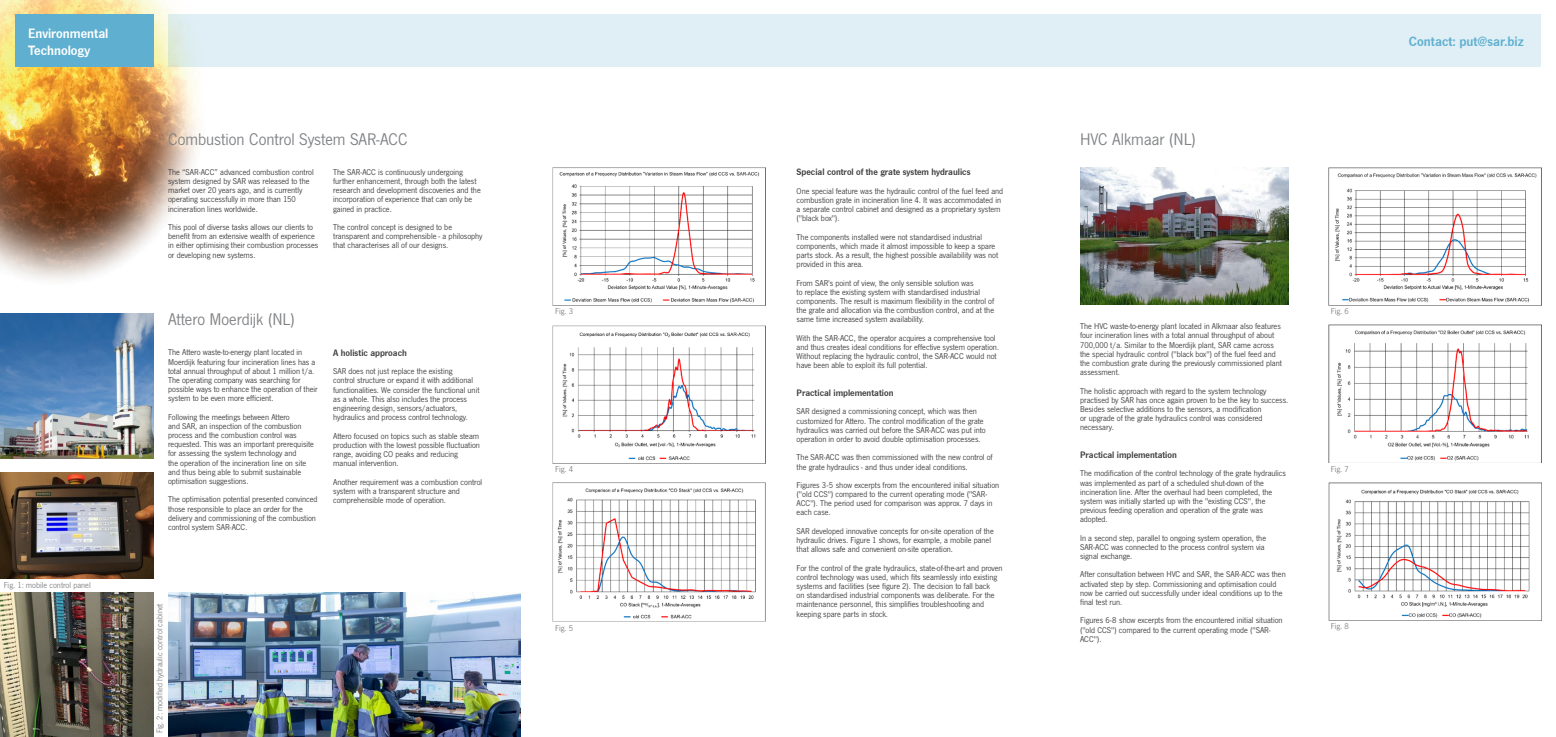
<style>
.page{position:relative;width:1556px;height:737px;background:#fff}
.page>*{position:absolute;margin:0;border:0;box-sizing:border-box;transform-origin:0 0}
.t1{font:17.5px "News Got T";color:#808285}
.t2{font:600 14px/16.8px "News Got T";color:#fff}
.t3{font:600 14px "News Got T";color:#5eafd0}
.t4{font:600 9.62px "News Got T";color:#3e3e3f}
.t5{font:8.75px/9.2px "News Got T";color:#3e3e3f}
.t6{font:8.75px "News Got T";color:#808285}
</style>
<div class="page">
<img style="left:0;top:0;width:298px;height:314px">
<div style="left:15px;top:15px;width:139px;height:52px;background:#5eafd0"></div>
<div style="left:168px;top:15px;width:1372px;height:52px;background:#dfeff5"></div>
<img style="left:0;top:314px;width:154px;height:144px">
<img style="left:168px;top:592px;width:352px;height:145px">
<img style="left:0;top:472px;width:154px;height:106px">
<img style="left:0;top:592px;width:154px;height:145px">
<img style="left:1080px;top:167px;width:207px;height:137px">
<img style="left:1328px;top:167px;width:212px;height:138px">
<img style="left:1328px;top:324px;width:212px;height:138px">
<img style="left:1328px;top:482px;width:212px;height:138px">
<img style="left:552px;top:167px;width:213px;height:138px">
<img style="left:552px;top:325px;width:213px;height:138px">
<img style="left:552px;top:483px;width:213px;height:138px">
<h2 class="t2" style="left:28px;top:25px;width:82px">Environmental<br>Technology</h2>
<h2 class="t3" style="left:1408px;top:33px;width:116px">Contact: put@sar.biz</h2>
<p class="t6" style="left:4px;top:580px;width:89px">Fig. 1: mobile control panel</p>
<h1 class="t1" style="left:168px;top:129px;width:241px">Combustion Control System SAR-ACC</h1>
<p class="t5" style="left:168px;top:167px;width:147px">The “SAR-ACC” advanced combustion control system designed by SAR was released to the market over 20 years ago, and is currently operating successfully in more than 150 incineration lines worldwide.</p>
<p class="t5" style="left:168px;top:222px;width:152px">This pool of diverse tasks allows our clients to benefit from an extensive wealth of experience in either optimising their combustion processes or developing new systems.</p>
<p class="t5" style="left:333px;top:167px;width:149px">The SAR-ACC is continuously undergoing further enhancement, through both the latest research and development discoveries and the incorporation of experience that can only be gained in practice.</p>
<p class="t5" style="left:333px;top:222px;width:151px">The control concept is designed to be transparent and comprehensible - a philosophy that characterises all of our designs.</p>
<h1 class="t1" style="left:168px;top:310px;width:128px">Attero Moerdijk (NL)</h1>
<p class="t5" style="left:168px;top:347px;width:151px">The Attero waste-to-energy plant located in Moerdijk featuring four incineration lines has a total annual throughput of about 1 million t/a.<br>The operating company was searching for possible ways to enhance the operation of their system to be even more efficient.</p>
<p class="t5" style="left:168px;top:412px;width:147px">Following the meetings between Attero<br>and SAR, an inspection of the combustion process and the combustion control was requested. This was an important prerequisite for assessing the system technology and<br>the operation of the incineration line on site and thus being able to submit sustainable optimisation suggestions.</p>
<p class="t5" style="left:168px;top:494px;width:151px">The optimisation potential presented convinced those responsible to place an order for the delivery and commissioning of the combustion control system SAR-ACC.</p>
<p class="t4" style="left:333px;top:347px;width:75px">A holistic approach</p>
<p class="t5" style="left:333px;top:366px;width:148px">SAR does not just replace the existing<br>control structure or expand it with additional functionalities. We consider the functional unit as a whole. This also includes the process engineering design, sensors/actuators, hydraulics and process control technology.</p>
<p class="t5" style="left:333px;top:431px;width:148px">Attero focused on topics such as stable steam production with the lowest possible fluctuation range, avoiding CO peaks and reducing manual intervention.</p>
<p class="t5" style="left:333px;top:477px;width:150px">Another requirement was a combustion control system with a transparent structure and comprehensible mode of operation.</p>
<p class="t6" style="left:155px;top:733px;width:131px;rotate:-90deg">Fig. 2: modified hydraulic control cabinet</p>
<p class="t6" style="left:555px;top:306px;width:19px">Fig. 3</p>
<p class="t6" style="left:555px;top:464px;width:19px">Fig. 4</p>
<p class="t6" style="left:555px;top:623px;width:19px">Fig. 5</p>
<p class="t4" style="left:796px;top:166px;width:175px">Special control of the grate system hydraulics</p>
<p class="t5" style="left:796px;top:186px;width:208px">One special feature was the hydraulic control of the fuel feed and combustion grate in incineration line 4. It was accommodated in a separate control cabinet and designed as a proprietary system ("black box").</p>
<p class="t5" style="left:796px;top:232px;width:203px">The components installed were not standardised industrial components, which made it almost impossible to keep a spare parts stock. As a result, the highest possible availability was not provided in this area.</p>
<p class="t5" style="left:796px;top:278px;width:199px">From SAR's point of view, the only sensible solution was<br>to replace the existing system with standardised industrial components. The result is maximum flexibility in the control of the grate and allocation via the combustion control, and at the same time increased system availability.</p>
<p class="t5" style="left:796px;top:333px;width:204px">With the SAR-ACC, the operator acquires a comprehensive tool and thus creates ideal conditions for effective system operation.<br>Without replacing the hydraulic control, the SAR-ACC would not have been able to exploit its full potential.</p>
<p class="t4" style="left:796px;top:387px;width:98px">Practical implementation</p>
<p class="t5" style="left:796px;top:406px;width:190px">SAR designed a commissioning concept, which was then customized for Attero. The control modification of the grate hydraulics was carried out before the SAR-ACC was put into operation in order to avoid double optimisation processes.</p>
<p class="t5" style="left:796px;top:452px;width:197px">The SAR-ACC was then commissioned with the new control of the grate hydraulics - and thus under ideal conditions.</p>
<p class="t5" style="left:796px;top:480px;width:204px">Figures 3-5 show excerpts from the encountered initial situation ("old CCS") compared to the current operating mode ("SAR-ACC"). The period used for comparison was approx. 7 days in each case.</p>
<p class="t5" style="left:796px;top:526px;width:199px">SAR developed innovative concepts for on-site operation of the hydraulic drives. Figure 1 shows, for example, a mobile panel that allows safe and convenient on-site operation.</p>
<p class="t5" style="left:796px;top:563px;width:207px">For the control of the grate hydraulics, state-of-the-art and proven control technology was used, which fits seamlessly into existing systems and facilities (see figure 2). The decision to fall back<br>on standardised industrial components was deliberate. For the maintenance personnel, this simplifies troubleshooting and keeping spare parts in stock.</p>
<h1 class="t1" style="left:1079px;top:129px;width:117px">HVC Alkmaar (NL)</h1>
<p class="t5" style="left:1079px;top:321px;width:203px">The HVC waste-to-energy plant located in Alkmaar also features four incineration lines with a total annual throughput of about 700,000 t/a. Similar to the Moerdijk plant, SAR came across the special hydraulic control ("black box") of the fuel feed and the combustion grate during the previously commissioned plant assessment.</p>
<p class="t5" style="left:1079px;top:386px;width:210px">The holistic approach with regard to the system technology practised by SAR has once again proven to be the key to success.<br>Besides selective additions to the sensors, a modification<br>or upgrade of the grate hydraulics control was considered necessary.</p>
<p class="t4" style="left:1079px;top:449px;width:98px">Practical implementation</p>
<p class="t5" style="left:1079px;top:468px;width:207px">The modification of the control technology of the grate hydraulics was implemented as part of a scheduled shut-down of the incineration line. After the overhaul had been completed, the system was initially started up with the "existing CCS", the previous feeding operation and operation of the grate was adopted.</p>
<p class="t5" style="left:1079px;top:533px;width:187px">In a second step, parallel to ongoing system operation, the<br>SAR-ACC was connected to the process control system via signal exchange.</p>
<p class="t5" style="left:1079px;top:569px;width:207px">After consultation between HVC and SAR, the SAR-ACC was then activated step by step. Commissioning and optimisation could now be carried out successfully under ideal conditions up to the final test run.</p>
<p class="t5" style="left:1079px;top:615px;width:204px">Figures 6-8 show excerpts from the encountered initial situation ("old CCS") compared to the current operating mode ("SAR-<br>ACC").</p>
<p class="t6" style="left:1330px;top:306px;width:19px">Fig. 6</p>
<p class="t6" style="left:1330px;top:464px;width:19px">Fig. 7</p>
<p class="t6" style="left:1330px;top:621px;width:19px">Fig. 8</p>
</div>
